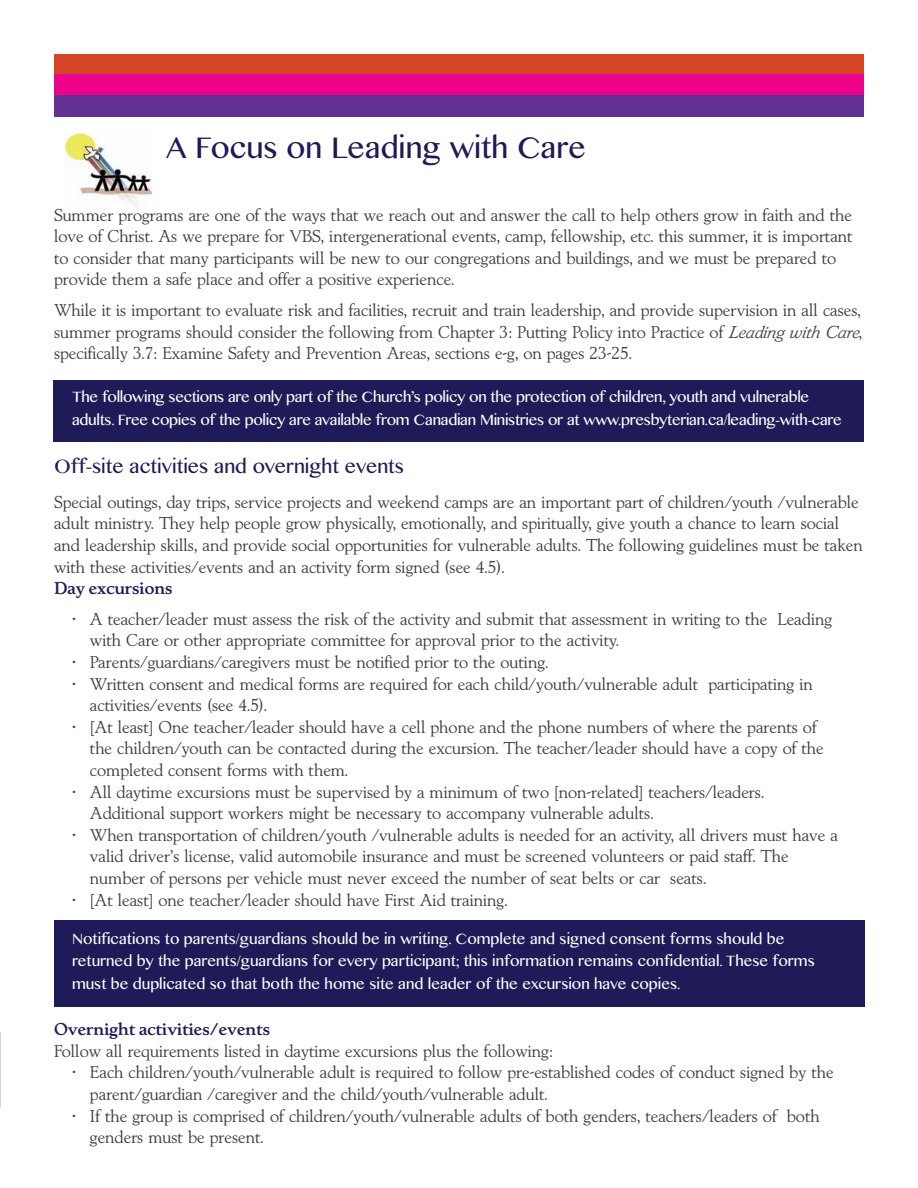
<style>
.page{position:relative;width:918px;height:1188px;background:#fff}
.page>*{position:absolute;margin:0;border:0;box-sizing:border-box;transform-origin:0 0}
.t1{font:30px "Lao MN";color:#1e1b58}
.t2{font:19.5px "Lao MN";color:#1e1b58}
.t3{font:18px/21.6px "Lynton Lgt";color:#413f3e}
.t4{font:18px "Lynton Bld";color:#1e1b58}
.t5{font:15px/22.6px "Lao MN";color:#fff}
.t6{font:15px/22.6px "Lao MN";letter-spacing:-.02em;color:#fff}
.s1{font-family:"Lynton Lgt Itl"}
</style>
<div class="page">
<img style="left:66px;top:133px;width:86px;height:74px">
<div style="left:54px;top:54px;width:810px;height:21px;background:#d44526"></div>
<div style="left:54px;top:74px;width:810px;height:22px;background:#ed028c"></div>
<div style="left:54px;top:96px;width:810px;height:21px;background:#623192"></div>
<div style="left:54px;top:380px;width:810px;height:61px;background:#1e1b58"></div>
<div style="left:54px;top:920px;width:810px;height:87px;background:#1e1b58"></div>
<hr style="left:0;top:1032px;width:1px;height:75px;background:#757679">
<h1 class="t1" style="left:166px;top:130px;width:421px">A Focus on Leading with Care</h1>
<p class="t3" style="left:54px;top:205px;width:800px">Summer programs are one of the ways that we reach out and answer the call to help others grow in faith and the love of Christ. As we prepare for VBS, intergenerational events, camp, fellowship, etc. this summer, it is important to consider that many participants will be new to our congregations and buildings, and we must be prepared to provide them a safe place and offer a positive experience.</p>
<p class="t3" style="left:54px;top:300px;width:810px;text-align:justify">While it is important to evaluate risk and facilities, recruit and train leadership, and provide supervision in all cases, summer programs should consider the following from Chapter 3: Putting Policy into Practice of <span class="s1">Leading with Care</span>, specifically 3.7: Examine Safety and Prevention Areas, sections e-g, on pages 23-25.</p>
<p class="t6" style="left:72px;top:386px;width:771px">The following sections are only part of the Church’s policy on the protection of children, youth and vulnerable adults. Free copies of the policy are available from Canadian Ministries or at www.presbyterian.ca/leading-with-care</p>
<p class="t2" style="left:54px;top:455px;width:352px">Off-site activities and overnight events</p>
<p class="t3" style="left:54px;top:492px;width:810px">Special outings, day trips, service projects and weekend camps are an important part of children/youth /vulnerable adult ministry. They help people grow physically, emotionally, and spiritually, give youth a chance to learn social and leadership skills, and provide social opportunities for vulnerable adults. The following guidelines must be taken with these activities/events and an activity form signed (see 4.5).</p>
<p class="t4" style="left:54px;top:581px;width:120px">Day excursions</p>
<p class="t3" style="left:90px;top:609px;width:744px;text-indent:-18px">• A teacher/leader must assess the risk of the activity and submit that assessment in writing to the Leading with Care or other appropriate committee for approval prior to the activity.</p>
<p class="t3" style="left:72px;top:652px;width:478px">• Parents/guardians/caregivers must be notified prior to the outing.</p>
<p class="t3" style="left:90px;top:674px;width:724px;text-indent:-18px">• Written consent and medical forms are required for each child/youth/vulnerable adult participating in activities/events (see 4.5).</p>
<p class="t3" style="left:90px;top:717px;width:735px;text-indent:-18px">• [At least] One teacher/leader should have a cell phone and the phone numbers of where the parents of the children/youth can be contacted during the excursion. The teacher/leader should have a copy of the completed consent forms with them.</p>
<p class="t3" style="left:90px;top:782px;width:676px;text-indent:-18px">• All daytime excursions must be supervised by a minimum of two [non-related] teachers/leaders.<br>Additional support workers might be necessary to accompany vulnerable adults.</p>
<p class="t3" style="left:90px;top:825px;width:750px;text-indent:-18px">• When transportation of children/youth /vulnerable adults is needed for an activity, all drivers must have a valid driver’s license, valid automobile insurance and must be screened volunteers or paid staff. The number of persons per vehicle must never exceed the number of seat belts or car seats.</p>
<p class="t3" style="left:72px;top:890px;width:437px">• [At least] one teacher/leader should have First Aid training.</p>
<p class="t5" style="left:72px;top:927px;width:744px">Notifications to parents/guardians should be in writing. Complete and signed consent forms should be returned by the parents/guardians for every participant; this information remains confidential. These forms must be duplicated so that both the home site and leader of the excursion have copies.</p>
<p class="t4" style="left:54px;top:1022px;width:218px">Overnight activities/events</p>
<p class="t3" style="left:54px;top:1041px;width:501px">Follow all requirements listed in daytime excursions plus the following:</p>
<p class="t3" style="left:90px;top:1063px;width:745px;text-indent:-18px">• Each children/youth/vulnerable adult is required to follow pre-established codes of conduct signed by the parent/guardian /caregiver and the child/youth/vulnerable adult.</p>
<p class="t3" style="left:90px;top:1106px;width:731px;text-indent:-18px">• If the group is comprised of children/youth/vulnerable adults of both genders, teachers/leaders of both genders must be present.</p>
</div>
